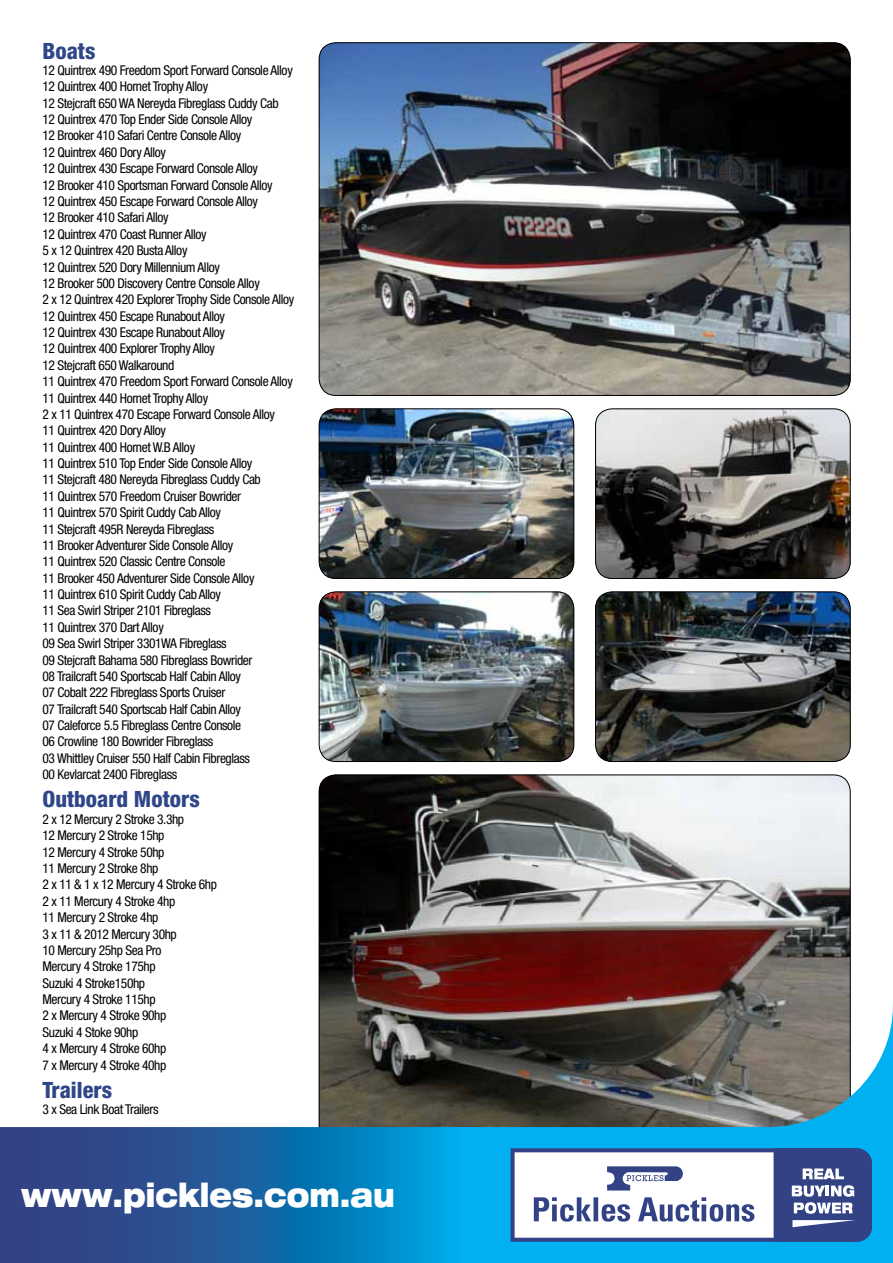
<style>
.page{position:relative;width:893px;height:1263px;background:#fff}
.page>*{position:absolute;margin:0;border:0;box-sizing:border-box;transform-origin:0 0}
.t1{font:900 expanded 33px "Helvetica Neue LT Pro";color:#fff;scale:.79 1}
.t2{font:800 condensed 22.5px "Helvetica Neue LT Std";color:#2f4689}
.t3{font:condensed 13.5px/16.4px "Helvetica Neue LT Std";letter-spacing:-.03em;color:#000}
</style>
<div class="page">
<img style="left:319px;top:775px;width:531px;height:228px">
<img style="left:319px;top:43px;width:531px;height:353px">
<img style="left:319px;top:409px;width:255px;height:170px">
<div style="left:319px;top:409px;width:255px;height:170px;border:1px solid #000;border-radius:17px"></div>
<img style="left:595px;top:409px;width:255px;height:170px">
<div style="left:595px;top:409px;width:255px;height:170px;border:1px solid #000;border-radius:17px"></div>
<img style="left:319px;top:592px;width:255px;height:170px">
<div style="left:319px;top:592px;width:255px;height:170px;border:1px solid #000;border-radius:17px"></div>
<img style="left:595px;top:592px;width:255px;height:170px">
<div style="left:595px;top:592px;width:255px;height:170px;border:1px solid #000;border-radius:17px"></div>
<svg style="left:0;top:1003px;width:893px;height:260px"></svg>
<svg style="left:511px;top:1148px;width:361px;height:94px"></svg>
<h2 class="t2" style="left:43px;top:37px;width:54px">Boats</h2>
<p class="t3" style="left:43px;top:62px;width:253px">12 Quintrex 490 Freedom Sport Forward Console Alloy 12 Quintrex 400 Hornet Trophy Alloy<br>12 Stejcraft 650 WA Nereyda Fibreglass Cuddy Cab 12 Quintrex 470 Top Ender Side Console Alloy<br>12 Brooker 410 Safari Centre Console Alloy<br>12 Quintrex 460 Dory Alloy<br>12 Quintrex 430 Escape Forward Console Alloy<br>12 Brooker 410 Sportsman Forward Console Alloy<br>12 Quintrex 450 Escape Forward Console Alloy<br>12 Brooker 410 Safari Alloy<br>12 Quintrex 470 Coast Runner Alloy<br>5 x 12 Quintrex 420 Busta Alloy<br>12 Quintrex 520 Dory Millennium Alloy<br>12 Brooker 500 Discovery Centre Console Alloy<br>2 x 12 Quintrex 420 Explorer Trophy Side Console Alloy 12 Quintrex 450 Escape Runabout Alloy<br>12 Quintrex 430 Escape Runabout Alloy<br>12 Quintrex 400 Explorer Trophy Alloy<br>12 Stejcraft 650 Walkaround<br>11 Quintrex 470 Freedom Sport Forward Console Alloy 11 Quintrex 440 Hornet Trophy Alloy<br>2 x 11 Quintrex 470 Escape Forward Console Alloy<br>11 Quintrex 420 Dory Alloy<br>11 Quintrex 400 Hornet W.B Alloy<br>11 Quintrex 510 Top Ender Side Console Alloy<br>11 Stejcraft 480 Nereyda Fibreglass Cuddy Cab<br>11 Quintrex 570 Freedom Cruiser Bowrider<br>11 Quintrex 570 Spirit Cuddy Cab Alloy<br>11 Stejcraft 495R Nereyda Fibreglass<br>11 Brooker Adventurer Side Console Alloy<br>11 Quintrex 520 Classic Centre Console<br>11 Brooker 450 Adventurer Side Console Alloy<br>11 Quintrex 610 Spirit Cuddy Cab Alloy<br>11 Sea Swirl Striper 2101 Fibreglass<br>11 Quintrex 370 Dart Alloy<br>09 Sea Swirl Striper 3301WA Fibreglass<br>09 Stejcraft Bahama 580 Fibreglass Bowrider<br>08 Trailcraft 540 Sportscab Half Cabin Alloy<br>07 Cobalt 222 Fibreglass Sports Cruiser<br>07 Trailcraft 540 Sportscab Half Cabin Alloy<br>07 Caleforce 5.5 Fibreglass Centre Console<br>06 Crowline 180 Bowrider Fibreglass<br>03 Whittley Cruiser 550 Half Cabin Fibreglass<br>00 Kevlarcat 2400 Fibreglass</p>
<h2 class="t2" style="left:43px;top:785px;width:159px">Outboard Motors</h2>
<p class="t3" style="left:43px;top:811px;width:176px">2 x 12 Mercury 2 Stroke 3.3hp<br>12 Mercury 2 Stroke 15hp<br>12 Mercury 4 Stroke 50hp<br>11 Mercury 2 Stroke 8hp<br>2 x 11 &amp; 1 x 12 Mercury 4 Stroke 6hp<br>2 x 11 Mercury 4 Stroke 4hp<br>11 Mercury 2 Stroke 4hp<br>3 x 11 &amp; 2012 Mercury 30hp<br>10 Mercury 25hp Sea Pro<br>Mercury 4 Stroke 175hp<br>Suzuki 4 Stroke150hp<br>Mercury 4 Stroke 115hp<br>2 x Mercury 4 Stroke 90hp<br>Suzuki 4 Stoke 90hp<br>4 x Mercury 4 Stroke 60hp<br>7 x Mercury 4 Stroke 40hp</p>
<h2 class="t2" style="left:43px;top:1076px;width:71px">Trailers</h2>
<p class="t3" style="left:43px;top:1101px;width:118px">3 x Sea Link Boat Trailers</p>
<h1 class="t1" style="left:21px;top:1173px;width:474px">www.pickles.com.au</h1>
</div>
